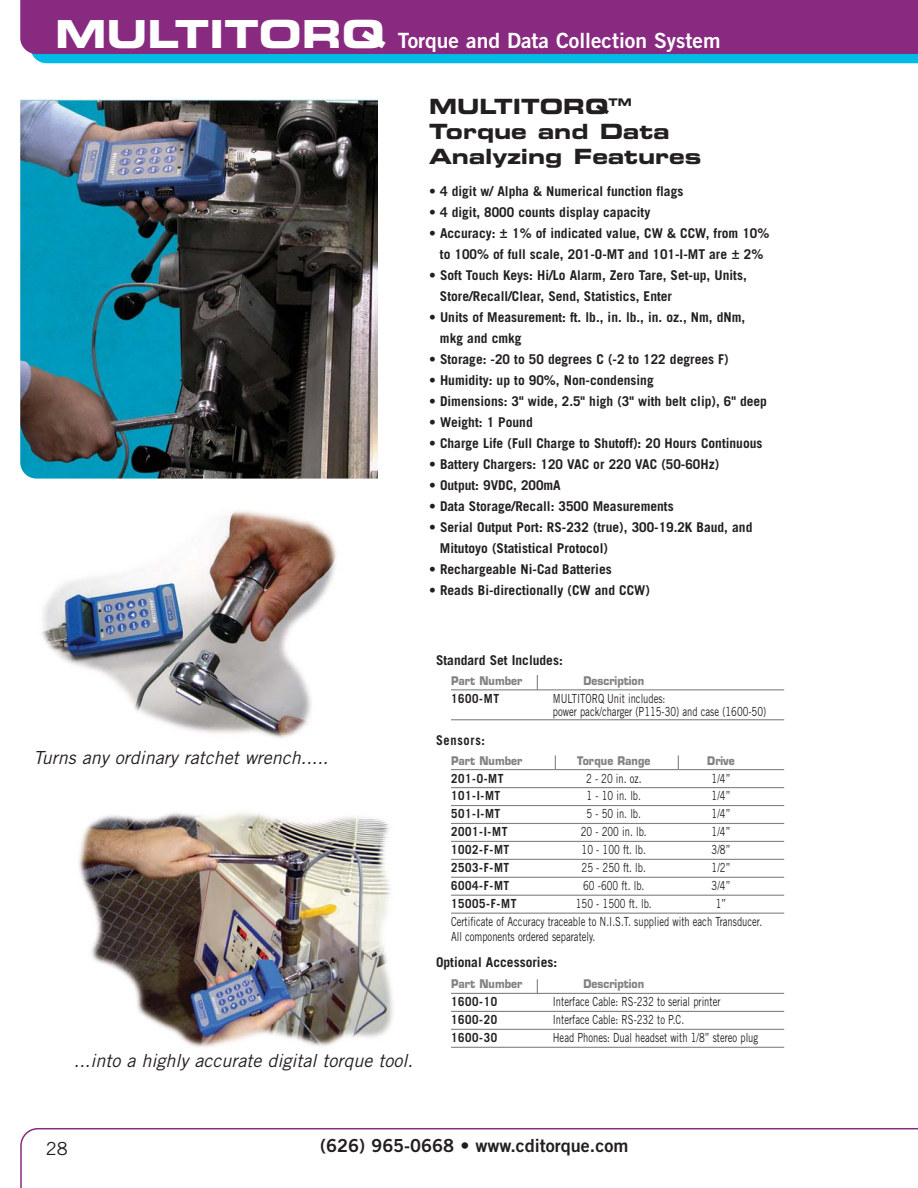
<style>
.page{position:relative;width:918px;height:1188px;background:#fff}
.page>*{position:absolute;margin:0;border:0;box-sizing:border-box;transform-origin:0 0}
.t1{font:21px/25.2px "Eurostile Bold Extended Two";color:#231f20}
.t2{font:21px "Trade Gothic Bold Two";color:#fff}
.t3{font:italic 18px "Trade Gothic";color:#231f20}
.t4{font:18px "Trade Gothic Bold Two";color:#231f20}
.t5{font:18px "Trade Gothic";color:#231f20}
.t6{font:700 13.5px/21px "Trade Gothic";color:#231f20}
.t7{font:700 13.5px "Trade Gothic";letter-spacing:.055em;color:#231f20;scale:.92 1}
.t8{font:12.6px/13.5px "Trade Gothic";color:#231f20;scale:.75 1}
.t9{font:700 12.6px "Trade Gothic";letter-spacing:.055em;color:#231f20;scale:.92 1}
.t10{font:700 11.7px "Eurostile";color:#808284;scale:.9 1}
.s1{font-family:"Eurostile Bold Extended Two";font-size:38.7px}
.s2{font-family:"Unitus"}
</style>
<div class="page">
<img style="left:20px;top:98px;width:358px;height:381px">
<svg style="left:20px;top:1128px;width:898px;height:60px"></svg>
<div style="left:32px;top:54px;width:886px;height:9px;background:#00bce4"></div>
<div style="left:20px;top:0;width:898px;height:54px;background:#892a81"></div>
<hr style="left:451px;top:689px;width:333px;height:1px;background:#808284">
<hr style="left:451px;top:719px;width:333px;height:1px;background:#808284">
<svg style="left:537px;top:675px;width:1px;height:14px"></svg>
<hr style="left:451px;top:993px;width:333px;height:1px;background:#808284">
<hr style="left:451px;top:1011px;width:333px;height:1px;background:#808284">
<hr style="left:451px;top:1029px;width:333px;height:1px;background:#808284">
<hr style="left:451px;top:1047px;width:333px;height:1px;background:#808284">
<svg style="left:537px;top:979px;width:1px;height:14px"></svg>
<hr style="left:451px;top:769px;width:333px;height:1px;background:#808284">
<hr style="left:451px;top:787px;width:333px;height:1px;background:#808284">
<hr style="left:451px;top:805px;width:333px;height:1px;background:#808284">
<hr style="left:451px;top:823px;width:333px;height:1px;background:#808284">
<hr style="left:451px;top:841px;width:333px;height:1px;background:#808284">
<hr style="left:451px;top:859px;width:333px;height:1px;background:#808284">
<hr style="left:451px;top:877px;width:333px;height:1px;background:#808284">
<hr style="left:451px;top:895px;width:333px;height:1px;background:#808284">
<hr style="left:451px;top:913px;width:333px;height:1px;background:#808284">
<svg style="left:555px;top:755px;width:1px;height:14px"></svg>
<svg style="left:678px;top:755px;width:1px;height:14px"></svg>
<img style="left:42px;top:510px;width:294px;height:228px">
<img style="left:78px;top:812px;width:315px;height:236px">
<h1 class="t2" style="left:55px;top:32px;width:667px"><span class="s1">MULTITORQ</span> Torque and Data Collection System</h1>
<h1 class="t1" style="left:429px;top:95px;width:274px">MULTITORQ<sup>TM<br></sup>Torque and Data<br>Analyzing Features</h1>
<p class="t6" style="left:429px;top:182px;width:256px">• 4 digit w/ Alpha &amp; Numerical function flags</p>
<p class="t6" style="left:429px;top:203px;width:223px">• 4 digit, 8000 counts display capacity</p>
<p class="t6" style="left:429px;top:224px;width:342px;text-align:center">• Accuracy: <span class="s2">±</span> 1% of indicated value, CW &amp; CCW, from 10% to 100% of full scale, 201-O-MT and 101-I-MT are <span class="s2">±</span> 2%</p>
<p class="t6" style="left:440px;top:266px;width:308px;text-indent:-11px">• Soft Touch Keys: Hi/Lo Alarm, Zero Tare, Set-up, Units,<br>Store/Recall/Clear, Send, Statistics, Enter</p>
<p class="t6" style="left:440px;top:308px;width:307px;text-indent:-11px">• Units of Measurement: ft. lb., in. lb., in. oz., Nm, dNm, mkg and cmkg</p>
<p class="t6" style="left:429px;top:350px;width:301px">• Storage: -20 to 50 degrees C (-2 to 122 degrees F)</p>
<p class="t6" style="left:429px;top:371px;width:226px">• Humidity: up to 90%, Non-condensing</p>
<p class="t6" style="left:429px;top:392px;width:339px">• Dimensions: 3" wide, 2.5" high (3" with belt clip), 6" deep</p>
<p class="t6" style="left:429px;top:413px;width:105px">• Weight: 1 Pound</p>
<p class="t6" style="left:429px;top:434px;width:335px">• Charge Life (Full Charge to Shutoff): 20 Hours Continuous</p>
<p class="t6" style="left:429px;top:455px;width:292px">• Battery Chargers: 120 VAC or 220 VAC (50-60Hz)</p>
<p class="t6" style="left:429px;top:476px;width:133px">• Output: 9VDC, 200mA</p>
<p class="t6" style="left:429px;top:497px;width:246px">• Data Storage/Recall: 3500 Measurements</p>
<p class="t6" style="left:440px;top:518px;width:314px;text-indent:-11px">• Serial Output Port: RS-232 (true), 300-19.2K Baud, and<br>Mitutoyo (Statistical Protocol)</p>
<p class="t6" style="left:429px;top:560px;width:184px">• Rechargeable Ni-Cad Batteries</p>
<p class="t6" style="left:429px;top:581px;width:222px">• Reads Bi-directionally (CW and CCW)</p>
<p class="t6" style="left:436px;top:651px;width:128px">Standard Set Includes:</p>
<p class="t10" style="left:451px;top:676px;width:81px">Part Number</p>
<p class="t10" style="left:583px;top:676px;width:69px">Description</p>
<p class="t9" style="left:451px;top:694px;width:54px">1600-MT</p>
<p class="t8" style="left:553px;top:693px;width:286px">MULTITORQ Unit includes:<br>power pack/charger (P115-30) and case (1600-50)</p>
<h2 class="t3" style="left:33px;top:751px;width:300px">Turns any ordinary ratchet wrench.....</h2>
<h2 class="t3" style="left:74px;top:1054px;width:344px">...into a highly accurate digital torque tool.</h2>
<p class="t7" style="left:436px;top:736px;width:55px">Sensors:</p>
<p class="t10" style="left:451px;top:756px;width:81px">Part Number</p>
<p class="t10" style="left:577px;top:756px;width:83px">Torque Range</p>
<p class="t10" style="left:707px;top:756px;width:32px">Drive</p>
<p class="t9" style="left:451px;top:773px;width:59px">201-0-MT</p>
<p class="t8" style="left:586px;top:772px;width:75px">2 - 20 in. oz.</p>
<p class="t8" style="left:712px;top:772px;width:27px">1/4”</p>
<p class="t9" style="left:451px;top:791px;width:55px">101-I-MT</p>
<p class="t8" style="left:587px;top:790px;width:74px">1 - 10 in. lb.</p>
<p class="t8" style="left:712px;top:790px;width:27px">1/4”</p>
<p class="t9" style="left:451px;top:809px;width:55px">501-I-MT</p>
<p class="t8" style="left:587px;top:808px;width:74px">5 - 50 in. lb.</p>
<p class="t8" style="left:712px;top:808px;width:27px">1/4”</p>
<p class="t9" style="left:451px;top:827px;width:63px">2001-I-MT</p>
<p class="t8" style="left:581px;top:826px;width:89px">20 - 200 in. lb.</p>
<p class="t8" style="left:712px;top:826px;width:27px">1/4”</p>
<p class="t9" style="left:451px;top:845px;width:65px">1002-F-MT</p>
<p class="t8" style="left:582px;top:844px;width:87px">10 - 100 ft. lb.</p>
<p class="t8" style="left:712px;top:844px;width:27px">3/8”</p>
<p class="t9" style="left:451px;top:863px;width:65px">2503-F-MT</p>
<p class="t8" style="left:582px;top:862px;width:87px">25 - 250 ft. lb.</p>
<p class="t8" style="left:712px;top:862px;width:27px">1/2”</p>
<p class="t9" style="left:451px;top:881px;width:65px">6004-F-MT</p>
<p class="t8" style="left:583px;top:880px;width:83px">60 -600 ft. lb.</p>
<p class="t8" style="left:712px;top:880px;width:27px">3/4”</p>
<p class="t9" style="left:451px;top:899px;width:73px">15005-F-MT</p>
<p class="t8" style="left:576px;top:898px;width:103px">150 - 1500 ft. lb.</p>
<p class="t8" style="left:451px;top:896px;width:417px;line-height:18px;text-indent:265px">1”<br>Certificate of Accuracy traceable to N.I.S.T. supplied with each Transducer.</p>
<p class="t8" style="left:451px;top:931px;width:194px">All components ordered separately.</p>
<p class="t6" style="left:436px;top:953px;width:123px">Optional Accessories:</p>
<p class="t10" style="left:451px;top:980px;width:81px">Part Number</p>
<p class="t10" style="left:583px;top:980px;width:69px">Description</p>
<p class="t9" style="left:451px;top:997px;width:52px">1600-10</p>
<p class="t8" style="left:553px;top:996px;width:225px">Interface Cable: RS-232 to serial printer</p>
<p class="t9" style="left:451px;top:1015px;width:52px">1600-20</p>
<p class="t8" style="left:553px;top:1014px;width:177px">Interface Cable: RS-232 to P.C.</p>
<p class="t9" style="left:451px;top:1033px;width:52px">1600-30</p>
<p class="t8" style="left:553px;top:1032px;width:275px">Head Phones: Dual headset with 1/8” stereo plug</p>
<h2 class="t5" style="left:46px;top:1142px;width:23px">28</h2>
<h2 class="t4" style="left:320px;top:1139px;width:310px">(626) 965-0668 • www.cditorque.com</h2>
</div>
